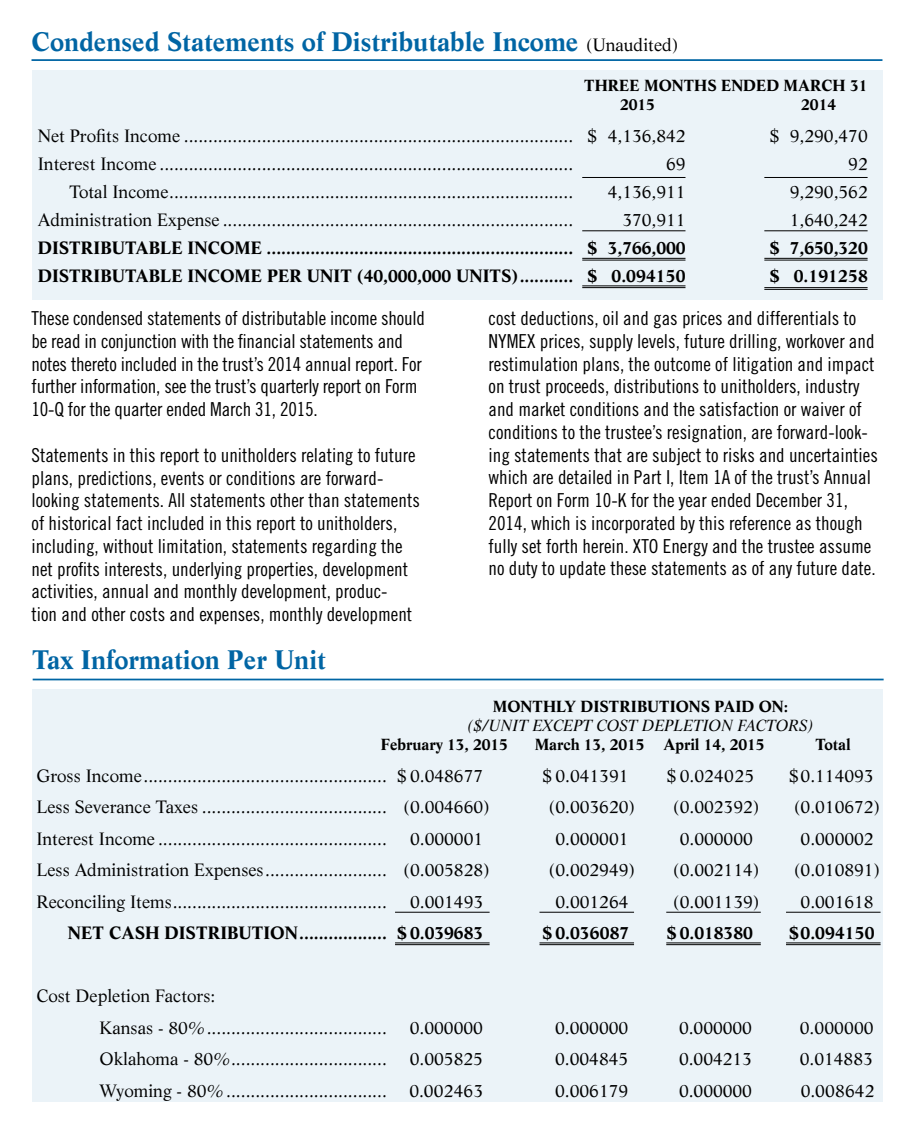
<style>
.page{position:relative;width:914px;height:1134px;background:#fff}
.page>*{position:absolute;margin:0;border:0;box-sizing:border-box;transform-origin:0 0}
.t1{font:700 26.25px "Life";color:#0065a4}
.t2{font:19.25px/22.8px "Trade Gothic Cond Eighteen";color:#000}
.t3{font:17.5px/31.5px "Life";color:#000}
.t4{font:700 17.5px "Life";color:#000}
.t5{font:700 15.75px/18.9px "Life";color:#000}
.t6{font:italic 15.75px "Life";color:#000}
.s1{font-weight:400;font-size:17.5px;color:#000}
</style>
<div class="page">
<div style="left:32px;top:71px;width:851px;height:229px;background:#ebf3f8"></div>
<hr style="left:582px;top:177px;width:103px;height:1px;background:#000">
<hr style="left:582px;top:231px;width:103px;height:1px;background:#000">
<hr style="left:582px;top:258px;width:103px;height:1px;background:#000">
<hr style="left:582px;top:260px;width:103px;height:1px;background:#000">
<hr style="left:582px;top:287px;width:103px;height:1px;background:#000">
<hr style="left:582px;top:286px;width:103px;height:1px;background:#000">
<hr style="left:764px;top:177px;width:103px;height:1px;background:#000">
<hr style="left:764px;top:231px;width:103px;height:1px;background:#000">
<hr style="left:764px;top:258px;width:103px;height:1px;background:#000">
<hr style="left:764px;top:260px;width:103px;height:1px;background:#000">
<hr style="left:764px;top:287px;width:103px;height:1px;background:#000">
<hr style="left:764px;top:289px;width:103px;height:1px;background:#000">
<hr style="left:32px;top:59px;width:850px;height:2px;background:#0065a4">
<hr style="left:33px;top:679px;width:850px;height:1px;background:#0065a4">
<div style="left:32px;top:689px;width:850px;height:413px;background:#ebf3f8"></div>
<hr style="left:395px;top:912px;width:94px;height:1px;background:#000">
<hr style="left:395px;top:943px;width:94px;height:1px;background:#000">
<hr style="left:395px;top:944px;width:94px;height:1px;background:#000">
<hr style="left:539px;top:912px;width:95px;height:1px;background:#000">
<hr style="left:539px;top:943px;width:95px;height:1px;background:#000">
<hr style="left:539px;top:944px;width:95px;height:1px;background:#000">
<hr style="left:666px;top:912px;width:94px;height:1px;background:#000">
<hr style="left:666px;top:943px;width:94px;height:1px;background:#000">
<hr style="left:666px;top:944px;width:94px;height:1px;background:#000">
<hr style="left:786px;top:912px;width:94px;height:1px;background:#000">
<hr style="left:786px;top:943px;width:94px;height:1px;background:#000">
<hr style="left:786px;top:944px;width:94px;height:1px;background:#000">
<h1 class="t1" style="left:32px;top:26px;width:648px">Condensed Statements of Distributable Income <span class="s1">(Unaudited)</span></h1>
<p class="t5" style="left:620px;top:76px;width:249px;text-indent:-36px">THREE MONTHS ENDED MARCH 31<br>2015</p>
<p class="t5" style="left:801px;top:95px;width:37px">2014</p>
<p class="t3" style="left:38px;top:120px;width:649px">Net Profits Income ................................................................................ $ 4,136,842</p>
<p class="t3" style="left:769px;top:120px;width:99px">$ 9,290,470</p>
<p class="t3" style="left:38px;top:148px;width:537px">Interest Income .....................................................................................</p>
<p class="t3" style="left:666px;top:148px;width:21px">69</p>
<p class="t3" style="left:848px;top:148px;width:21px">92</p>
<p class="t3" style="left:69px;top:176px;width:505px">Total Income...................................................................................</p>
<p class="t3" style="left:607px;top:176px;width:79px">4,136,911</p>
<p class="t3" style="left:789px;top:176px;width:79px">9,290,562</p>
<p class="t3" style="left:38px;top:204px;width:537px">Administration Expense ........................................................................</p>
<p class="t3" style="left:622px;top:204px;width:65px">370,911</p>
<p class="t3" style="left:789px;top:204px;width:79px">1,640,242</p>
<p class="t4" style="left:38px;top:237px;width:34px">Distr</p>
<p class="t4" style="left:94px;top:237px;width:108px">ibutable Income</p>
<p class="t4" style="left:266px;top:237px;width:420px">............................................................... $ 3,766,000</p>
<p class="t4" style="left:769px;top:237px;width:100px">$ 7,650,320</p>
<p class="t4" style="left:38px;top:265px;width:34px">Distr</p>
<p class="t4" style="left:94px;top:265px;width:108px">ibutable Income</p>
<p class="t4" style="left:267px;top:265px;width:420px">Per Unit (40,000,000 units)........... $ 0.094150</p>
<p class="t4" style="left:769px;top:265px;width:100px">$ 0.191258</p>
<p class="t2" style="left:32px;top:307px;width:395px">These condensed statements of distributable income should be read in conjunction with the financial statements and notes thereto included in the trust’s 2014 annual report. For further information, see the trust’s quarterly report on Form 10-Q for the quarter ended March 31, 2015.</p>
<p class="t2" style="left:32px;top:444px;width:390px">Statements in this report to unitholders relating to future plans, predictions, events or conditions are forward&shy;looking statements. All statements other than statements of historical fact included in this report to unitholders, including, without limitation, statements regarding the net profits interests, underlying properties, development activities, annual and monthly development, produc-<br>tion and other costs and expenses, monthly development</p>
<h1 class="t1" style="left:32px;top:644px;width:295px">Tax Information Per Unit</h1>
<p class="t2" style="left:488px;top:307px;width:391px">cost deductions, oil and gas prices and differentials to NYMEX prices, supply levels, future drilling, workover and restimulation plans, the outcome of litigation and impact on trust proceeds, distributions to unitholders, industry and market conditions and the satisfaction or waiver of conditions to the trustee’s resignation, are forward-look&shy;ing statements that are subject to risks and uncertainties which are detailed in Part I, Item 1A of the trust’s Annual Report on Form 10-K for the year ended December 31, 2014, which is incorporated by this reference as though fully set forth herein. XTO Energy and the trustee assume no duty to update these statements as of any future date.</p>
<p class="t5" style="left:493px;top:697px;width:297px">MONTHLY DISTRIBUTIONS PAID ON:</p>
<p class="t6" style="left:467px;top:716px;width:348px">($/UNIT EXCEPT COST DEPLETION FACTORS)</p>
<p class="t5" style="left:381px;top:735px;width:129px">February 13, 2015</p>
<p class="t5" style="left:535px;top:735px;width:231px">March 13, 2015 April 14, 2015</p>
<p class="t5" style="left:815px;top:735px;width:37px">Total</p>
<p class="t3" style="left:36px;top:759px;width:448px">Gross Income.................................................. $ 0.048677</p>
<p class="t3" style="left:542px;top:759px;width:87px">$ 0.041391</p>
<p class="t3" style="left:666px;top:759px;width:89px">$ 0.024025</p>
<p class="t3" style="left:789px;top:759px;width:86px">$0.114093</p>
<p class="t3" style="left:36px;top:791px;width:455px">Less Severance Taxes ...................................... (0.004660)</p>
<p class="t3" style="left:548px;top:791px;width:88px">(0.003620)</p>
<p class="t3" style="left:673px;top:791px;width:88px">(0.002392)</p>
<p class="t3" style="left:793px;top:791px;width:88px">(0.010672)</p>
<p class="t3" style="left:36px;top:822px;width:352px">Interest Income ...............................................</p>
<p class="t3" style="left:410px;top:822px;width:74px">0.000001</p>
<p class="t3" style="left:555px;top:822px;width:74px">0.000001</p>
<p class="t3" style="left:679px;top:822px;width:74px">0.000000</p>
<p class="t3" style="left:800px;top:822px;width:74px">0.000002</p>
<p class="t3" style="left:36px;top:854px;width:455px">Less Administration Expenses......................... (0.005828)</p>
<p class="t3" style="left:548px;top:854px;width:88px">(0.002949)</p>
<p class="t3" style="left:673px;top:854px;width:88px">(0.002114)</p>
<p class="t3" style="left:793px;top:854px;width:88px">(0.010891)</p>
<p class="t3" style="left:36px;top:885px;width:352px">Reconciling Items............................................</p>
<p class="t3" style="left:410px;top:885px;width:74px">0.001493</p>
<p class="t3" style="left:555px;top:885px;width:74px">0.001264</p>
<p class="t3" style="left:673px;top:885px;width:88px">(0.001139)</p>
<p class="t3" style="left:800px;top:885px;width:74px">0.001618</p>
<p class="t4" style="left:68px;top:922px;width:416px">NET CASH DISTRIBUTION.................. $ 0.039683</p>
<p class="t4" style="left:542px;top:922px;width:88px">$ 0.036087</p>
<p class="t4" style="left:666px;top:922px;width:87px">$ 0.018380</p>
<p class="t4" style="left:789px;top:922px;width:87px">$0.094150</p>
<p class="t3" style="left:99px;top:980px;width:289px;text-indent:-63px">Cost Depletion Factors:<br>Kansas - 80%.....................................</p>
<p class="t3" style="left:410px;top:1011px;width:74px">0.000000</p>
<p class="t3" style="left:555px;top:1011px;width:74px">0.000000</p>
<p class="t3" style="left:679px;top:1011px;width:74px">0.000000</p>
<p class="t3" style="left:799px;top:1011px;width:75px">0.000000</p>
<p class="t3" style="left:99px;top:1043px;width:289px">Oklahoma - 80%................................</p>
<p class="t3" style="left:410px;top:1043px;width:74px">0.005825</p>
<p class="t3" style="left:555px;top:1043px;width:74px">0.004845</p>
<p class="t3" style="left:679px;top:1043px;width:74px">0.004213</p>
<p class="t3" style="left:799px;top:1043px;width:74px">0.014883</p>
<p class="t3" style="left:99px;top:1074px;width:289px">Wyoming - 80%.................................</p>
<p class="t3" style="left:409px;top:1074px;width:75px">0.002463</p>
<p class="t3" style="left:555px;top:1074px;width:74px">0.006179</p>
<p class="t3" style="left:679px;top:1074px;width:74px">0.000000</p>
<p class="t3" style="left:800px;top:1074px;width:75px">0.008642</p>
</div>
